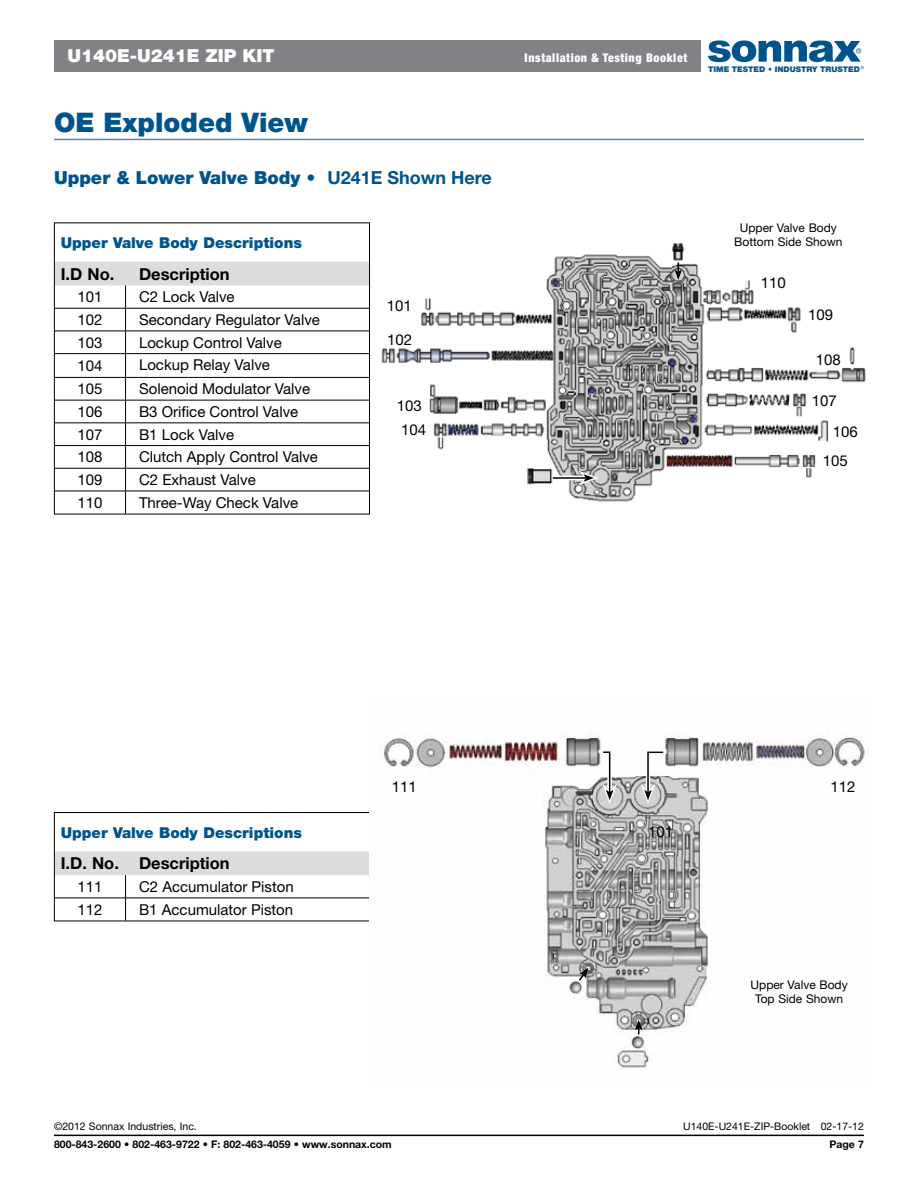
<style>
.page{position:relative;width:918px;height:1188px;background:#fff}
.page>*{position:absolute;margin:0;border:0;box-sizing:border-box;transform-origin:0 0}
.t1{font:900 27px "Helvetica Neue LT Std";color:#00548e}
.t2{font:900 18px "Helvetica Neue LT Std";color:#00548e}
.t3{font:900 18px "Helvetica Neue LT Std";color:#fff}
.t4{font:700 16.5px "Helvetica Neue LT Std";color:#000}
.t5{font:15px/30.8px "Helvetica Neue LT Std";color:#000}
.t6{font:900 15px "Helvetica Neue LT Std";color:#00548e}
.t7{font:12px/14.4px "Helvetica Neue LT Std";color:#000;text-align:center}
.t8{font:900 condensed 12px "Helvetica Neue LT Std";letter-spacing:.05em;color:#fff}
.t9{font:700 10.5px "Helvetica Neue LT Std";color:#000}
.t10{font:10.5px "Helvetica Neue LT Std";color:#000}
.t11{font:900 7.8px "Helvetica Neue LT Std";color:#00548e}
.s1{font-weight:700}
</style>
<div class="page">
<div style="left:54px;top:40px;width:647px;height:32px;background:#808285"></div>
<hr style="left:54px;top:1135px;width:810px;height:1px;background:#000">
<svg style="left:708px;top:40px;width:156px;height:29px"></svg>
<svg style="left:56px;top:851px;width:312px;height:68px"></svg>
<div style="left:54px;top:812px;width:316px;height:109px;border:1px solid #000"></div>
<hr style="left:54px;top:139px;width:810px;height:1px;background:#5783b3">
<img style="left:381px;top:243px;width:485px;height:259px">
<hr style="left:553px;top:476px;width:33px;height:4px;background:#fff">
<hr style="left:553px;top:477px;width:33px;height:2px;background:#000">
<svg style="left:578px;top:470px;width:21px;height:16px"></svg>
<svg style="left:674px;top:262px;width:8px;height:18px"></svg>
<img style="left:380px;top:732px;width:485px;height:338px">
<svg style="left:599px;top:748px;width:18px;height:56px"></svg>
<svg style="left:640px;top:748px;width:25px;height:56px"></svg>
<svg style="left:577px;top:968px;width:11px;height:14px"></svg>
<svg style="left:635px;top:1020px;width:8px;height:14px"></svg>
<svg style="left:56px;top:262px;width:312px;height:250px"></svg>
<div style="left:54px;top:222px;width:316px;height:292px;border:1px solid #000"></div>
<p class="t3" style="left:68px;top:45px;width:202px">U140E-U241E Zip Kit</p>
<p class="t8" style="left:525px;top:51px;width:164px">Installation &amp; Testing Booklet</p>
<h1 class="t1" style="left:54px;top:106px;width:256px">OE Exploded View</h1>
<p class="t2" style="left:54px;top:167px;width:439px">Upper &amp; Lower Valve Body • <span class="s1">U241E Shown Here</span></p>
<p class="t6" style="left:61px;top:234px;width:243px">Upper Valve Body Descriptions</p>
<p class="t4" style="left:61px;top:263px;width:55px">I.D No.</p>
<p class="t4" style="left:139px;top:263px;width:92px">Description</p>
<p class="t5" style="left:78px;top:281px;width:27px">101</p>
<p class="t5" style="left:139px;top:281px;width:97px">C2 Lock Valve</p>
<p class="t5" style="left:78px;top:304px;width:27px">102</p>
<p class="t5" style="left:139px;top:304px;width:182px">Secondary Regulator Valve</p>
<p class="t5" style="left:78px;top:327px;width:27px">103</p>
<p class="t5" style="left:139px;top:327px;width:144px">Lockup Control Valve</p>
<p class="t5" style="left:78px;top:350px;width:27px">104</p>
<p class="t5" style="left:139px;top:349px;width:132px">Lockup Relay Valve</p>
<p class="t5" style="left:78px;top:373px;width:27px">105</p>
<p class="t5" style="left:139px;top:373px;width:173px">Solenoid Modulator Valve</p>
<p class="t5" style="left:78px;top:396px;width:27px">106</p>
<p class="t5" style="left:139px;top:396px;width:161px">B3 Orifice Control Valve</p>
<p class="t5" style="left:78px;top:419px;width:27px">107</p>
<p class="t5" style="left:139px;top:419px;width:97px">B1 Lock Valve</p>
<p class="t5" style="left:78px;top:441px;width:27px">108</p>
<p class="t5" style="left:139px;top:441px;width:180px">Clutch Apply Control Valve</p>
<p class="t5" style="left:78px;top:464px;width:27px">109</p>
<p class="t5" style="left:139px;top:464px;width:118px">C2 Exhaust Valve</p>
<p class="t5" style="left:78px;top:487px;width:27px">110</p>
<p class="t5" style="left:139px;top:487px;width:161px">Three-Way Check Valve</p>
<p class="t5" style="left:387px;top:290px;width:27px">101</p>
<p class="t5" style="left:387px;top:324px;width:27px">102</p>
<p class="t5" style="left:397px;top:390px;width:27px">103</p>
<p class="t5" style="left:401px;top:414px;width:27px">104</p>
<p class="t11" style="left:708px;top:64px;width:153px">TIME TESTED • INDUSTRY TRUSTED</p>
<p class="t7" style="left:734px;top:220px;width:110px">Upper Valve Body<br>Bottom Side Shown</p>
<p class="t5" style="left:761px;top:267px;width:27px">110</p>
<p class="t5" style="left:808px;top:299px;width:27px">109</p>
<p class="t5" style="left:816px;top:344px;width:27px">108</p>
<p class="t5" style="left:833px;top:385px;width:27px;text-indent:-21px">107<br>106</p>
<p class="t5" style="left:823px;top:445px;width:27px">105</p>
<p class="t6" style="left:61px;top:823px;width:243px">Upper Valve Body Descriptions</p>
<p class="t4" style="left:61px;top:853px;width:171px">I.D. No. Description</p>
<p class="t5" style="left:78px;top:871px;width:27px">111</p>
<p class="t5" style="left:139px;top:871px;width:156px">C2 Accumulator Piston</p>
<p class="t5" style="left:78px;top:894px;width:27px">112</p>
<p class="t5" style="left:139px;top:894px;width:156px">B1 Accumulator Piston</p>
<p class="t5" style="left:392px;top:771px;width:27px">111</p>
<p class="t5" style="left:648px;top:816px;width:27px">101</p>
<p class="t5" style="left:830px;top:771px;width:27px">112</p>
<p class="t7" style="left:751px;top:977px;width:99px">Upper Valve Body<br>Top Side Shown</p>
<p class="t10" style="left:54px;top:1120px;width:144px">©2012 Sonnax Industries, Inc.</p>
<p class="t10" style="left:683px;top:1120px;width:182px">U140E-U241E-ZIP-Booklet 02-17-12</p>
<p class="t9" style="left:54px;top:1138px;width:339px">800-843-2600 • 802-463-9722 • F: 802-463-4059 • www.sonnax.com</p>
<p class="t9" style="left:829px;top:1138px;width:36px">Page 7</p>
</div>
